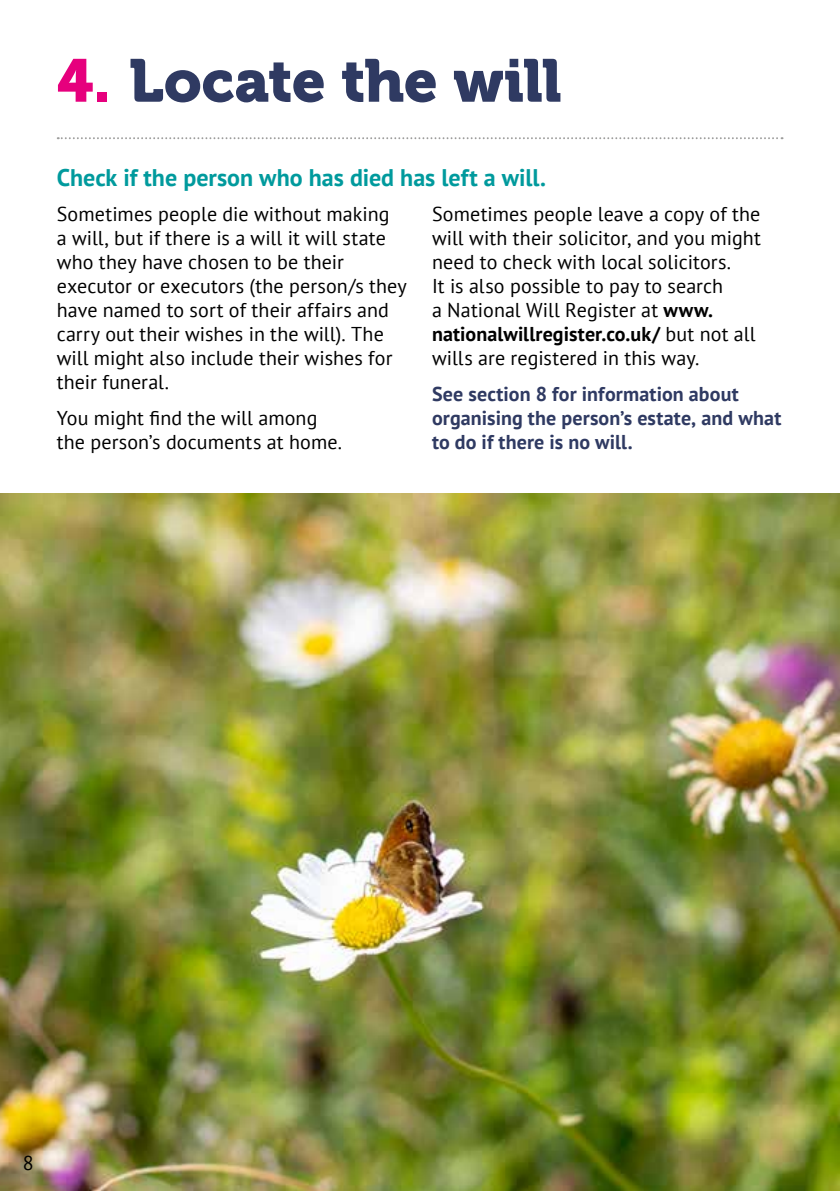
<style>
.page{position:relative;width:840px;height:1191px;background:#fff}
.page>*{position:absolute;margin:0;border:0;box-sizing:border-box;transform-origin:0 0}
.t1{font:60px "Museo 900";letter-spacing:-.01em;color:#2f3a62}
.t2{font:700 24px "PT Sans";color:#009a9d}
.t3{font:20px/24px "PT Sans";letter-spacing:.005em;color:#000}
.t4{font:700 20px/24px "PT Sans";letter-spacing:.01em;color:#2f3a62}
.s1{color:#e6007d}
.s2{font-weight:700}
</style>
<div class="page">
<svg style="left:58px;top:137px;width:724px;height:2px"></svg>
<img style="left:0;top:493px;width:839px;height:698px">
<h1 class="t1" style="left:57px;top:57px;width:506px"><span class="s1">4.</span> Locate the will</h1>
<p class="t2" style="left:57px;top:161px;width:490px">Check if the person who has died has left a will.</p>
<p class="t3" style="left:57px;top:204px;width:351px">Sometimes people die without making<br>a will, but if there is a will it will state who they have chosen to be their executor or executors (the person/s they have named to sort of their affairs and carry out their wishes in the will). The will might also include their wishes for their funeral.</p>
<p class="t3" style="left:57px;top:405px;width:286px">You might 昀椀nd the will among the person’s documents at home.</p>
<p class="t3" style="left:432px;top:204px;width:330px">Sometimes people leave a copy of the will with their solicitor, and you might need to check with local solicitors.<br>It is also possible to pay to search<br>a National Will Register at <span class="s2">www. nationalwillregister.co.uk/</span> but not all wills are registered in this way.</p>
<p class="t4" style="left:432px;top:381px;width:350px">See section 8 for information about organising the person’s estate, and what to do if there is no will.</p>
<p class="t3" style="left:23px;top:1153px;width:12px">8</p>
</div>
